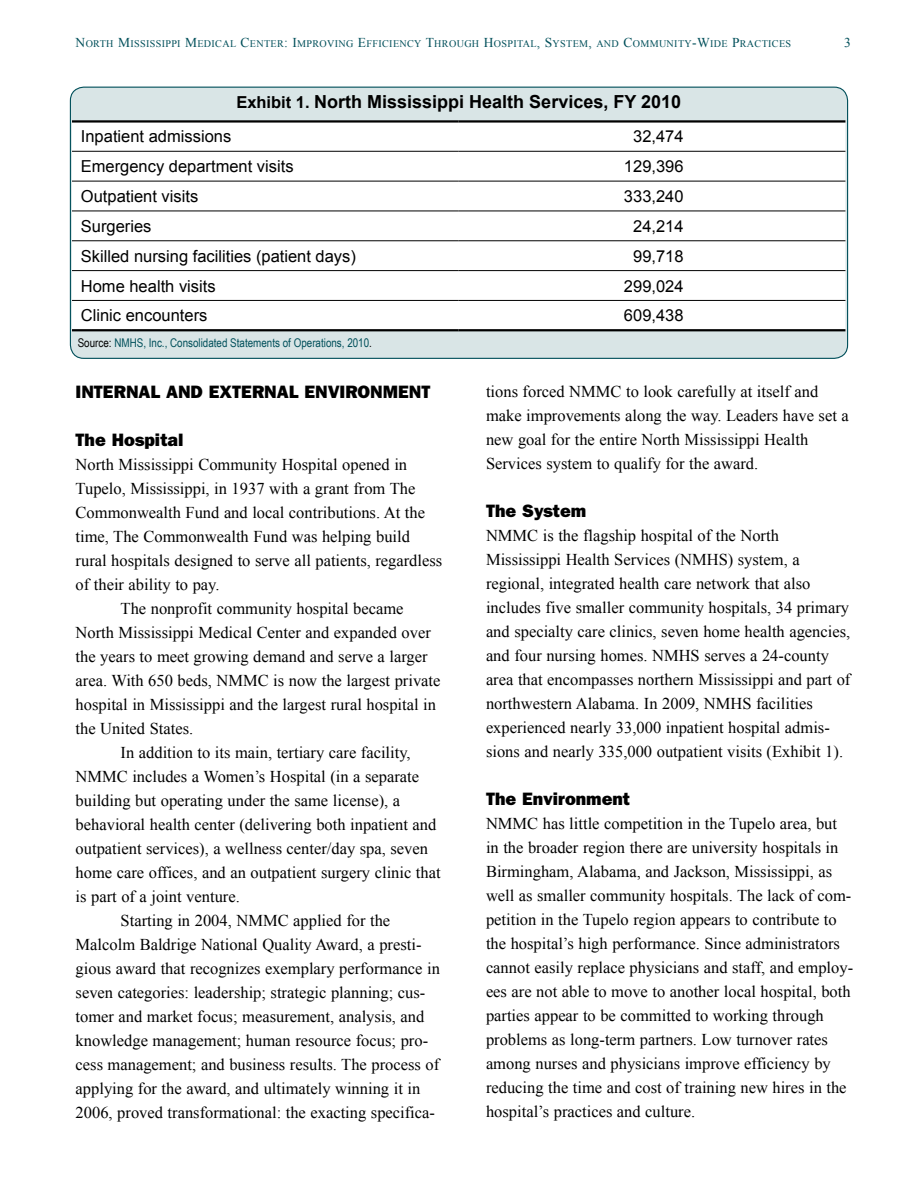
<style>
.page{position:relative;width:918px;height:1188px;background:#fff}
.page>*{position:absolute;margin:0;border:0;box-sizing:border-box;transform-origin:0 0}
.Table_Head{font:700 18px "Arial";color:#000}
.Head_B_-_Franklin{font:18px "ITC Franklin Gothic Std Hvy";color:#000}
.Head_A_-_Franklin{font:18px "ITC Franklin Gothic Std Hvy";color:#000}
.BT_-_Times_IB{font:16.5px/24px "Times New Roman";color:#000}
.BT_2_-_Times_IB{font:16.5px/24px "Times New Roman";color:#000}
.Table_text{font:16.5px "Arial";color:#000}
.t1{font:13.5px "Times New Roman";color:#004f5a}
.Table_source_-_Aria{font:12px "Arial Narrow";color:#004f5a}
.t2{font:10.2px "Times New Roman";letter-spacing:.035em;color:#004f5a}
.s1{font-size:13.5px}
.s2{font-size:16.5px}
.s3{color:#000}
</style>
<div class="page">
<div style="left:70px;top:87px;width:778px;height:271px;background:#d9e5e6;border-radius:14px"></div>
<div style="left:72px;top:123px;width:773px;height:206px;background:#fff"></div>
<hr style="left:72px;top:329px;width:387px;height:2px;background:#000">
<hr style="left:459px;top:329px;width:386px;height:2px;background:#000">
<hr style="left:72px;top:120px;width:387px;height:3px;background:#000">
<hr style="left:459px;top:120px;width:386px;height:3px;background:#000">
<hr style="left:72px;top:151px;width:387px;height:1px;background:#000">
<hr style="left:459px;top:151px;width:386px;height:1px;background:#000">
<hr style="left:72px;top:181px;width:387px;height:1px;background:#000">
<hr style="left:459px;top:181px;width:386px;height:1px;background:#000">
<hr style="left:72px;top:211px;width:387px;height:1px;background:#000">
<hr style="left:459px;top:211px;width:386px;height:1px;background:#000">
<hr style="left:72px;top:240px;width:387px;height:1px;background:#000">
<hr style="left:459px;top:240px;width:386px;height:1px;background:#000">
<hr style="left:72px;top:270px;width:387px;height:1px;background:#000">
<hr style="left:459px;top:270px;width:386px;height:1px;background:#000">
<hr style="left:72px;top:300px;width:387px;height:1px;background:#000">
<hr style="left:459px;top:300px;width:386px;height:1px;background:#000">
<p class="t2" style="left:76px;top:37px;width:716px"><span class="s1">N</span>ORTH <span class="s1">M</span>ISSISSIPPI <span class="s1">M</span>EDICAL <span class="s1">C</span>ENTER<span class="s1">: I</span>MPROVING <span class="s1">E</span>FFICIENCY <span class="s1">T</span>HROUGH <span class="s1">H</span>OSPITAL<span class="s1">, S</span>YSTEM<span class="s1">,</span> AND <span class="s1">C</span>OMMUNITY<span class="s1">-W</span>IDE <span class="s1">P</span>RACTICES</p>
<p class="t1" style="left:844px;top:34px;width:8px">3</p>
<p class="Table_Head" style="left:236px;top:89px;width:446px"><span class="s2">Exhibit 1.</span> North Mississippi Health Services, FY 2010</p>
<p class="Table_text" style="left:81px;top:126px;width:152px">Inpatient admissions</p>
<p class="Table_text" style="left:633px;top:126px;width:52px">32,474</p>
<p class="Table_text" style="left:81px;top:156px;width:214px">Emergency department visits</p>
<p class="Table_text" style="left:624px;top:156px;width:61px">129,396</p>
<p class="Table_text" style="left:81px;top:185px;width:119px">Outpatient visits</p>
<p class="Table_text" style="left:624px;top:185px;width:61px">333,240</p>
<p class="Table_text" style="left:81px;top:215px;width:72px">Surgeries</p>
<p class="Table_text" style="left:633px;top:215px;width:52px">24,214</p>
<p class="Table_text" style="left:81px;top:245px;width:277px">Skilled nursing facilities (patient days)</p>
<p class="Table_text" style="left:633px;top:245px;width:52px">99,718</p>
<p class="Table_text" style="left:81px;top:275px;width:136px">Home health visits</p>
<p class="Table_text" style="left:624px;top:275px;width:61px">299,024</p>
<p class="Table_text" style="left:81px;top:305px;width:128px">Clinic encounters</p>
<p class="Table_text" style="left:624px;top:305px;width:61px">609,438</p>
<p class="Table_source_-_Aria" style="left:78px;top:334px;width:296px"><span class="s3">Source:</span> NMHS, Inc., Consolidated Statements of Operations, 2010<span class="s3">.</span></p>
<p class="Head_A_-_Franklin" style="left:76px;top:382px;width:356px">INTERNAL AND EXTERNAL ENVIRONMENT</p>
<p class="Head_B_-_Franklin" style="left:76px;top:429px;width:109px">The Hospital</p>
<p class="BT_-_Times_IB" style="left:76px;top:452px;width:368px">North Mississippi Community Hospital opened in Tupelo, Mississippi, in 1937 with a grant from The Commonwealth Fund and local contributions. At the time, The Commonwealth Fund was helping build rural hospitals designed to serve all patients, regardless of their ability to pay.</p>
<p class="BT_2_-_Times_IB" style="left:76px;top:596px;width:366px;text-indent:45px">The nonprofit community hospital became North Mississippi Medical Center and expanded over the years to meet growing demand and serve a larger area. With 650 beds, NMMC is now the largest private hospital in Mississippi and the largest rural hospital in the United States.</p>
<p class="BT_2_-_Times_IB" style="left:76px;top:740px;width:367px;text-indent:45px">In addition to its main, tertiary care facility, NMMC includes a Women’s Hospital (in a separate building but operating under the same license), a behavioral health center (delivering both inpatient and outpatient services), a wellness center/day spa, seven home care offices, and an outpatient surgery clinic that is part of a joint venture.</p>
<p class="BT_2_-_Times_IB" style="left:76px;top:908px;width:366px;text-indent:45px">Starting in 2004, NMMC applied for the Malcolm Baldrige National Quality Award, a presti&shy;gious award that recognizes exemplary performance in seven categories: leadership; strategic planning; cus&shy;tomer and market focus; measurement, analysis, and knowledge management; human resource focus; pro&shy;cess management; and business results. The process of applying for the award, and ultimately winning it in 2006, proved transformational: the exacting specifica-</p>
<p class="BT_2_-_Times_IB" style="left:486px;top:380px;width:364px">tions forced NMMC to look carefully at itself and make improvements along the way. Leaders have set a new goal for the entire North Mississippi Health Services system to qualify for the award.</p>
<p class="Head_B_-_Franklin" style="left:486px;top:500px;width:102px">The System</p>
<p class="BT_-_Times_IB" style="left:486px;top:523px;width:366px">NMMC is the flagship hospital of the North Mississippi Health Services (NMHS) system, a regional, integrated health care network that also includes five smaller community hospitals, 34 primary and specialty care clinics, seven home health agencies, and four nursing homes. NMHS serves a 24-county area that encompasses northern Mississippi and part of northwestern Alabama. In 2009, NMHS facilities experienced nearly 33,000 inpatient hospital admis&shy;sions and nearly 335,000 outpatient visits (Exhibit 1).</p>
<p class="Head_B_-_Franklin" style="left:486px;top:788px;width:146px">The Environment</p>
<p class="BT_-_Times_IB" style="left:486px;top:811px;width:369px">NMMC has little competition in the Tupelo area, but in the broader region there are university hospitals in Birmingham, Alabama, and Jackson, Mississippi, as well as smaller community hospitals. The lack of com&shy;petition in the Tupelo region appears to contribute to the hospital’s high performance. Since administrators cannot easily replace physicians and staff, and employ&shy;ees are not able to move to another local hospital, both parties appear to be committed to working through problems as long-term partners. Low turnover rates among nurses and physicians improve efficiency by reducing the time and cost of training new hires in the hospital’s practices and culture.</p>
</div>
